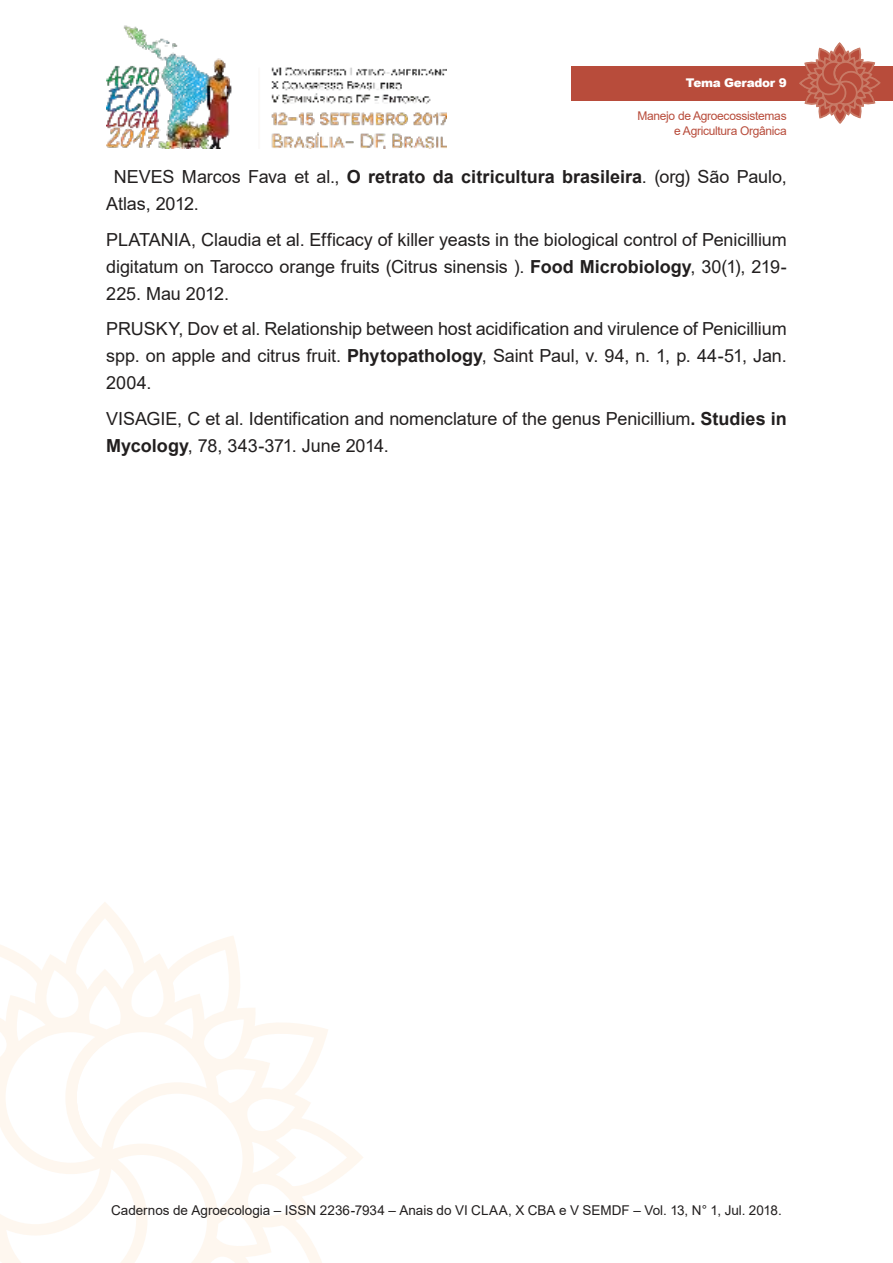
<style>
.page{position:relative;width:893px;height:1263px;background:#fff}
.page>*{position:absolute;margin:0;border:0;box-sizing:border-box;transform-origin:0 0}
.t1{font:18px/27px "Arial";letter-spacing:-.005em;color:#221f1f}
.t2{font:13.5px "Arial";color:#221f1f}
.t3{font:12px/14.4px "Arial";letter-spacing:-.025em;color:#b84c3b;text-align:right}
.t4{font:900 12px "Arial";letter-spacing:-.025em;color:#fff}
.s1{font-weight:700}
</style>
<div class="page">
<img style="left:106px;top:25px;width:340px;height:124px">
<svg style="left:0;top:910px;width:363px;height:353px"></svg>
<div style="left:571px;top:66px;width:322px;height:34px;background:#b84c3b"></div>
<svg style="left:798px;top:43px;width:83px;height:81px"></svg>
<p class="t4" style="left:686px;top:76px;width:102px">Tema Gerador 9</p>
<p class="t3" style="left:637px;top:110px;width:151px">Manejo de Agroecossistemas e Agricultura Orgânica</p>
<p class="t1" style="left:106px;top:165px;width:682px;text-indent:7px">NEVES Marcos Fava et al., <span class="s1">O retrato da citricultura brasileira</span>. (org) São Paulo,<br>Atlas, 2012.</p>
<p class="t1" style="left:106px;top:228px;width:682px;text-align:justify">PLATANIA, Claudia et al. Efficacy of killer yeasts in the biological control of Penicillium digitatum on Tarocco orange fruits (Citrus sinensis ). <span class="s1">Food Microbiology</span>, 30(1), 219- 225. Mau 2012.</p>
<p class="t1" style="left:106px;top:317px;width:682px;text-align:justify">PRUSKY, Dov et al. Relationship between host acidification and virulence of Penicillium spp. on apple and citrus fruit. <span class="s1">Phytopathology</span>, Saint Paul, v. 94, n. 1, p. 44-51, Jan.<br>2004.</p>
<p class="t1" style="left:106px;top:407px;width:682px">VISAGIE, C et al. Identification and nomenclature of the genus Penicillium<span class="s1">. Studies in<br>Mycology</span>, 78, 343-371. June 2014.</p>
<p class="t2" style="left:111px;top:1205px;width:672px">Cadernos de Agroecologia – ISSN 2236-7934 – Anais do VI CLAA, X CBA e V SEMDF – Vol. 13, N° 1, Jul. 2018.</p>
</div>
